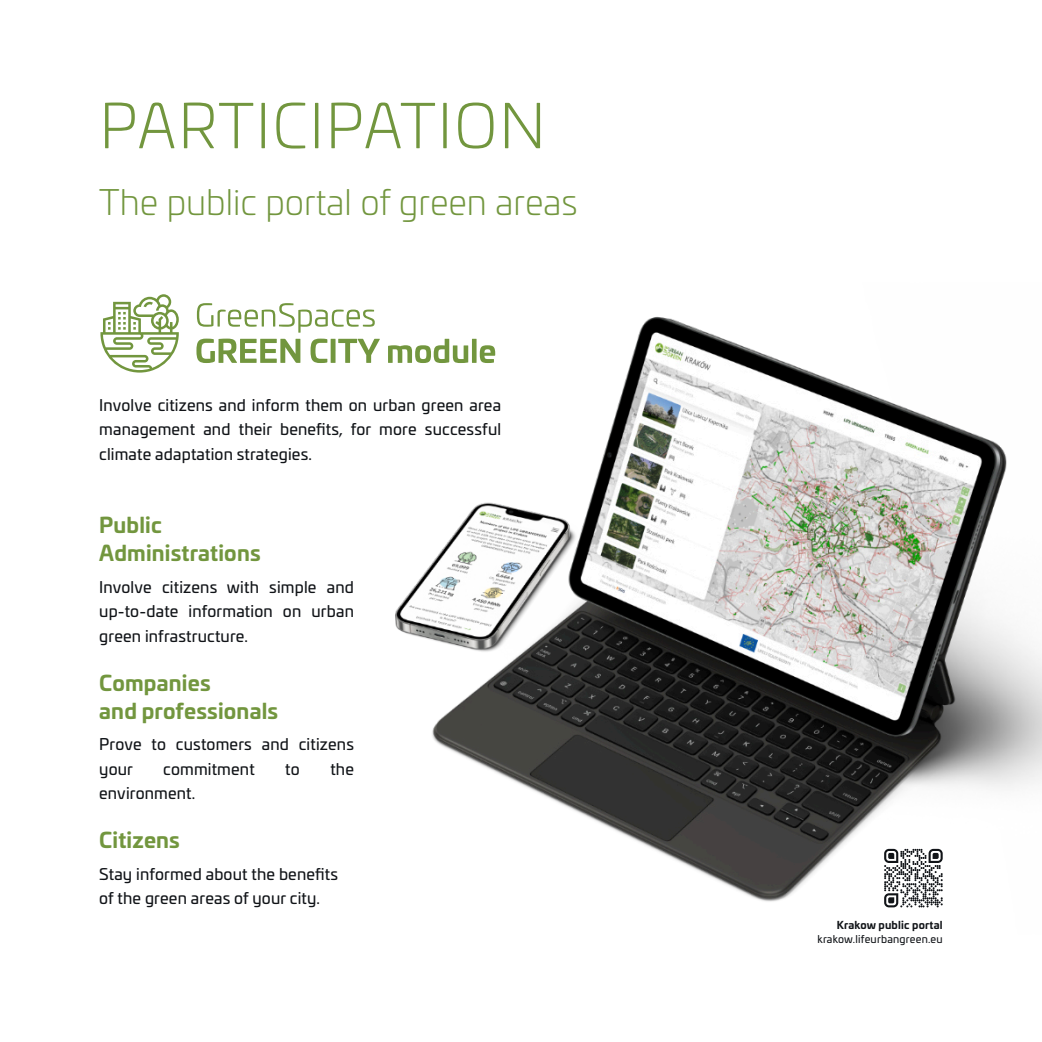
<style>
.page{position:relative;width:1042px;height:1042px;background:#fff}
.page>*{position:absolute;margin:0;border:0;box-sizing:border-box;transform-origin:0 0}
.t1{font:300 61.25px "Univia Pro";letter-spacing:.03em;color:#72963e}
.t2{font:300 35px "Univia Pro";color:#72963e}
.t3{font:700 21px/28px "Univia Pro";letter-spacing:.01em;color:#72963e}
.t4{font:15.75px/24.5px "Univia Pro";letter-spacing:.01em;color:#111418;text-align:justify}
.t5{font:10.5px "Univia Pro";letter-spacing:.02em;color:#111418}
.t6{font:700 10.5px "Univia Pro";letter-spacing:.02em;color:#111418}
</style>
<div class="page">
<svg style="left:197px;top:303px;width:178px;height:30px"></svg>
<svg style="left:196px;top:339px;width:104px;height:24px"></svg>
<svg style="left:310px;top:339px;width:17px;height:24px"></svg>
<hr style="left:331px;top:339px;width:4px;height:24px;background:#72963e">
<svg style="left:338px;top:339px;width:42px;height:24px"></svg>
<svg style="left:388px;top:345px;width:42px;height:18px"></svg>
<svg style="left:100px;top:294px;width:79px;height:79px"></svg>
<img style="left:395px;top:566px;width:35px;height:74px">
<img style="left:430px;top:316px;width:611px;height:592px">
<svg style="left:884px;top:849px;width:58px;height:58px"></svg>
<hr style="left:1041px;top:0;width:1px;height:1042px;background:#72963e">
<h1 class="t1" style="left:99px;top:99px;width:448px">PARTICIPATION</h1>
<h2 class="t2" style="left:99px;top:187px;width:480px">The public portal of green areas</h2>
<p class="t4" style="left:99px;top:394px;width:403px">Involve citizens and inform them on urban green area management and their benefits, for more successful climate adaptation strategies.</p>
<h3 class="t3" style="left:99px;top:513px;width:163px">Public<br>Administrations</h3>
<p class="t4" style="left:99px;top:576px;width:256px">Involve citizens with simple and up-to-date information on urban green infrastructure.</p>
<h3 class="t3" style="left:99px;top:670px;width:180px">Companies<br>and professionals</h3>
<p class="t4" style="left:99px;top:733px;width:256px">Prove to customers and citizens your</p>
<p class="t4" style="left:163px;top:758px;width:93px">commitment</p>
<p class="t4" style="left:285px;top:758px;width:16px">to</p>
<p class="t4" style="left:330px;top:758px;width:25px">the</p>
<p class="t4" style="left:99px;top:782px;width:98px">environment.</p>
<h3 class="t3" style="left:99px;top:828px;width:82px">Citizens</h3>
<p class="t4" style="left:99px;top:863px;width:240px">Stay informed about the benefits of the green areas of your city.</p>
<p class="t6" style="left:837px;top:920px;width:107px">Krakow public portal</p>
<p class="t5" style="left:817px;top:934px;width:127px">krakow.lifeurbangreen.eu</p>
</div>
